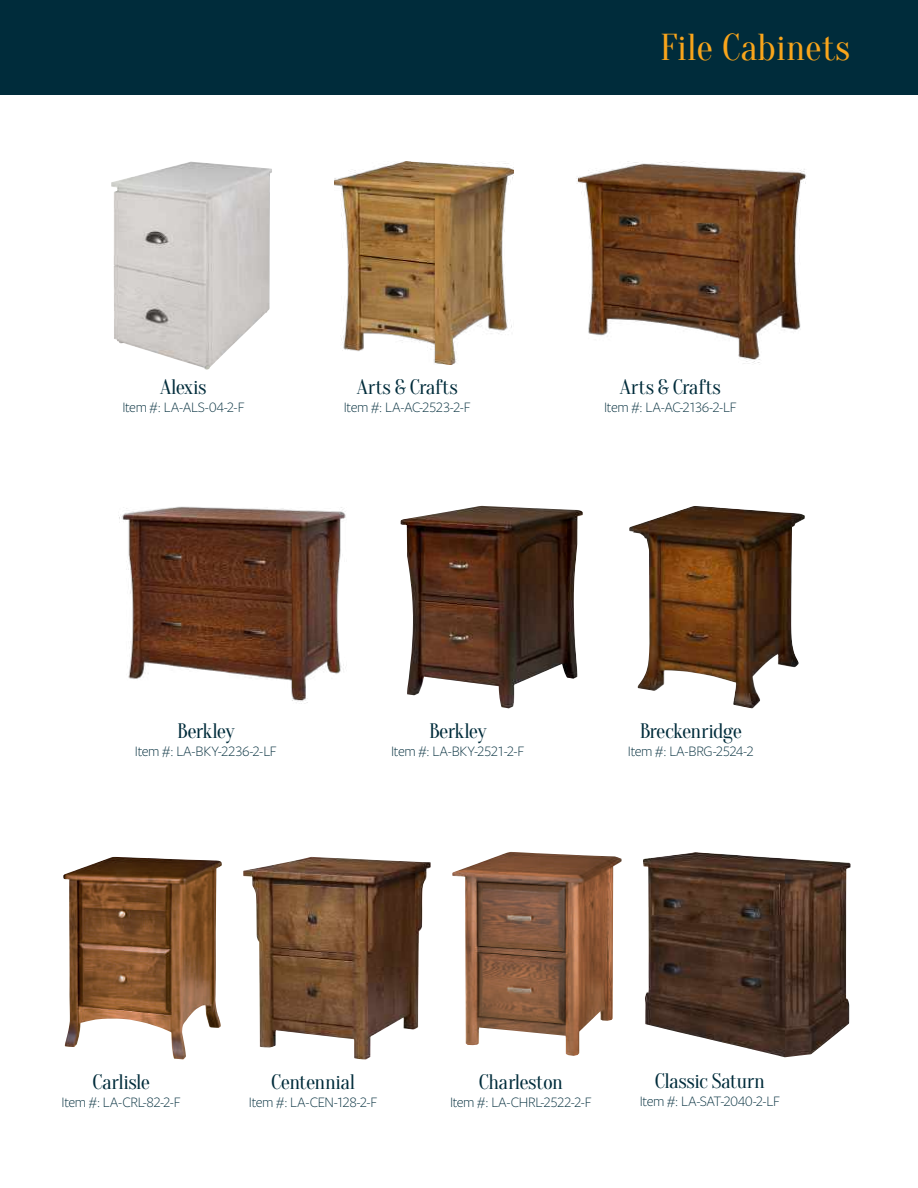
<style>
.page{position:relative;width:918px;height:1188px;background:#fff}
.page>*{position:absolute;margin:0;border:0;box-sizing:border-box;transform-origin:0 0}
.t1{font:37.5px "Oranienbaum";color:#f9a51b}
.t2{font:21px "Oranienbaum";letter-spacing:-.025em;color:#002c3b}
.t3{font:300 15px "Freight Sans Pro";letter-spacing:-.03em;color:#002c3b}
</style>
<div class="page">
<div style="left:0;top:0;width:918px;height:94px;background:#002c3b"></div>
<img style="left:334px;top:162px;width:179px;height:202px">
<img style="left:576px;top:162px;width:231px;height:202px">
<img style="left:401px;top:506px;width:182px;height:202px">
<img style="left:119px;top:506px;width:227px;height:198px">
<img style="left:629px;top:506px;width:176px;height:202px">
<img style="left:63px;top:857px;width:159px;height:202px">
<img style="left:243px;top:857px;width:188px;height:202px">
<img style="left:452px;top:852px;width:170px;height:204px">
<img style="left:643px;top:852px;width:208px;height:205px">
<img style="left:111px;top:162px;width:161px;height:208px">
<h1 class="t1" style="left:660px;top:27px;width:192px">File Cabinets</h1>
<h2 class="t2" style="left:160px;top:375px;width:48px">Alexis</h2>
<p class="t3" style="left:122px;top:397px;width:124px">Item #: LA-ALS-04-2-F</p>
<h2 class="t2" style="left:357px;top:375px;width:103px">Arts &amp; Crafts</h2>
<p class="t3" style="left:344px;top:397px;width:128px">Item #: LA-AC-2523-2-F</p>
<h2 class="t2" style="left:620px;top:375px;width:103px">Arts &amp; Crafts</h2>
<p class="t3" style="left:604px;top:397px;width:134px">Item #: LA-AC-2136-2-LF</p>
<h2 class="t2" style="left:177px;top:719px;width:59px">Berkley</h2>
<p class="t3" style="left:135px;top:741px;width:143px">Item #: LA-BKY-2236-2-LF</p>
<h2 class="t2" style="left:429px;top:719px;width:59px">Berkley</h2>
<p class="t3" style="left:391px;top:741px;width:135px">Item #: LA-BKY-2521-2-F</p>
<h2 class="t2" style="left:640px;top:719px;width:104px">Breckenridge</h2>
<p class="t3" style="left:628px;top:741px;width:127px">Item #: LA-BRG-2524-2</p>
<h2 class="t2" style="left:92px;top:1070px;width:59px">Carlisle</h2>
<p class="t3" style="left:62px;top:1092px;width:121px">Item #: LA-CRL-82-2-F</p>
<h2 class="t2" style="left:271px;top:1070px;width:86px">Centennial</h2>
<p class="t3" style="left:249px;top:1092px;width:130px">Item #: LA-CEN-128-2-F</p>
<h2 class="t2" style="left:479px;top:1070px;width:86px">Charleston</h2>
<p class="t3" style="left:450px;top:1092px;width:143px">Item #: LA-CHRL-2522-2-F</p>
<h2 class="t2" style="left:655px;top:1069px;width:112px">Classic Saturn</h2>
<p class="t3" style="left:640px;top:1091px;width:142px">Item #: LA-SAT-2040-2-LF</p>
</div>
